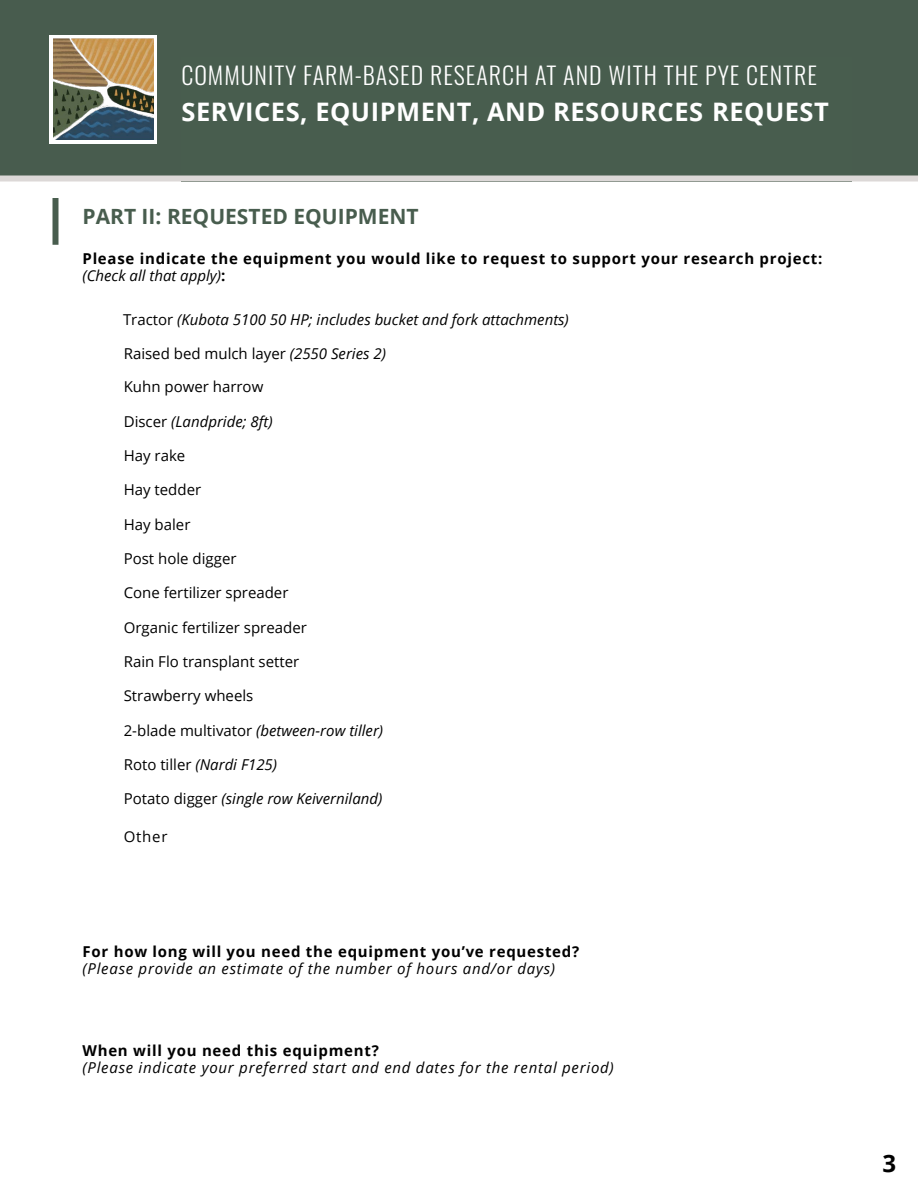
<style>
.page{position:relative;width:918px;height:1188px;background:#fff}
.page>*{position:absolute;margin:0;border:0;box-sizing:border-box;transform-origin:0 0}
.t1{font:700 25.5px "Open Sans";letter-spacing:.02em;color:#fff}
.t2{font:300 24px "Oswald";letter-spacing:.04em;color:#fff}
.t3{font:700 24px "Open Sans";color:#000}
.t4{font:700 21px "Open Sans";color:#485d4e}
.t5{font:15px "Open Sans";color:#000}
.t6{font:700 15px/16.5px "Open Sans";letter-spacing:.05em;color:#000}
.t7{font:italic 15px "Open Sans";color:#000}
.t8{font:italic 15px "Open Sans";letter-spacing:.05em;color:#000}
.s1{font-weight:400;font-style:italic}
.s2{font-style:normal}
.s3{font-style:italic}
</style>
<div class="page">
<div style="left:0;top:0;width:918px;height:176px;background:#485c4e"></div>
<div style="left:50px;top:35px;width:108px;height:109px;background:#fff"></div>
<img style="left:53px;top:39px;width:101px;height:101px">
<div style="left:0;top:176px;width:918px;height:6px;background:#dcd8d7"></div>
<div style="left:52px;top:198px;width:6px;height:47px;background:#485d4e"></div>
<h2 class="t2" style="left:182px;top:54px;width:637px">COMMUNITY FARM-BASED RESEARCH AT AND WITH THE PYE CENTRE</h2>
<h1 class="t1" style="left:182px;top:94px;width:649px">SERVICES, EQUIPMENT, AND RESOURCES REQUEST</h1>
<h3 class="t4" style="left:82px;top:201px;width:338px">PART II: REQUESTED EQUIPMENT</h3>
<p class="t6" style="left:82px;top:250px;width:741px">Please indicate the equipment you would like to request to support your research project: <span class="s1">(Check all that apply)</span>:</p>
<p class="t7" style="left:123px;top:309px;width:447px"><span class="s2">Tractor</span> (Kubota 5100 50 HP; includes bucket and fork attachments)</p>
<p class="t5" style="left:124px;top:343px;width:264px">Raised bed mulch layer <span class="s3">(2550 Series 2)</span></p>
<p class="t5" style="left:124px;top:377px;width:141px">Kuhn power harrow</p>
<p class="t7" style="left:124px;top:411px;width:150px"><span class="s2">Discer</span> (Landpride; 8ft)</p>
<p class="t5" style="left:124px;top:445px;width:63px">Hay rake</p>
<p class="t5" style="left:124px;top:480px;width:79px">Hay tedder</p>
<p class="t5" style="left:124px;top:514px;width:68px">Hay baler</p>
<p class="t5" style="left:124px;top:548px;width:114px">Post hole digger</p>
<p class="t5" style="left:124px;top:583px;width:166px">Cone fertilizer spreader</p>
<p class="t5" style="left:124px;top:617px;width:185px">Organic fertilizer spreader</p>
<p class="t5" style="left:124px;top:651px;width:177px">Rain Flo transplant setter</p>
<p class="t5" style="left:124px;top:686px;width:131px">Strawberry wheels</p>
<p class="t7" style="left:124px;top:720px;width:261px"><span class="s2">2-blade multivator</span> (between-row tiller)</p>
<p class="t7" style="left:124px;top:754px;width:155px"><span class="s2">Roto tiller</span> (Nardi F125)</p>
<p class="t7" style="left:124px;top:789px;width:260px"><span class="s2">Potato digger</span> (single row Keiverniland)</p>
<p class="t5" style="left:124px;top:826px;width:45px">Other</p>
<p class="t6" style="left:82px;top:943px;width:498px">For how long will you need the equipment you’ve requested?</p>
<p class="t8" style="left:82px;top:958px;width:474px">(Please provide an estimate of the number of hours and/or days)</p>
<p class="t6" style="left:82px;top:1042px;width:298px">When will you need this equipment?</p>
<p class="t8" style="left:82px;top:1057px;width:533px">(Please indicate your preferred start and end dates for the rental period)</p>
<h2 class="t3" style="left:883px;top:1146px;width:15px">3</h2>
</div>
